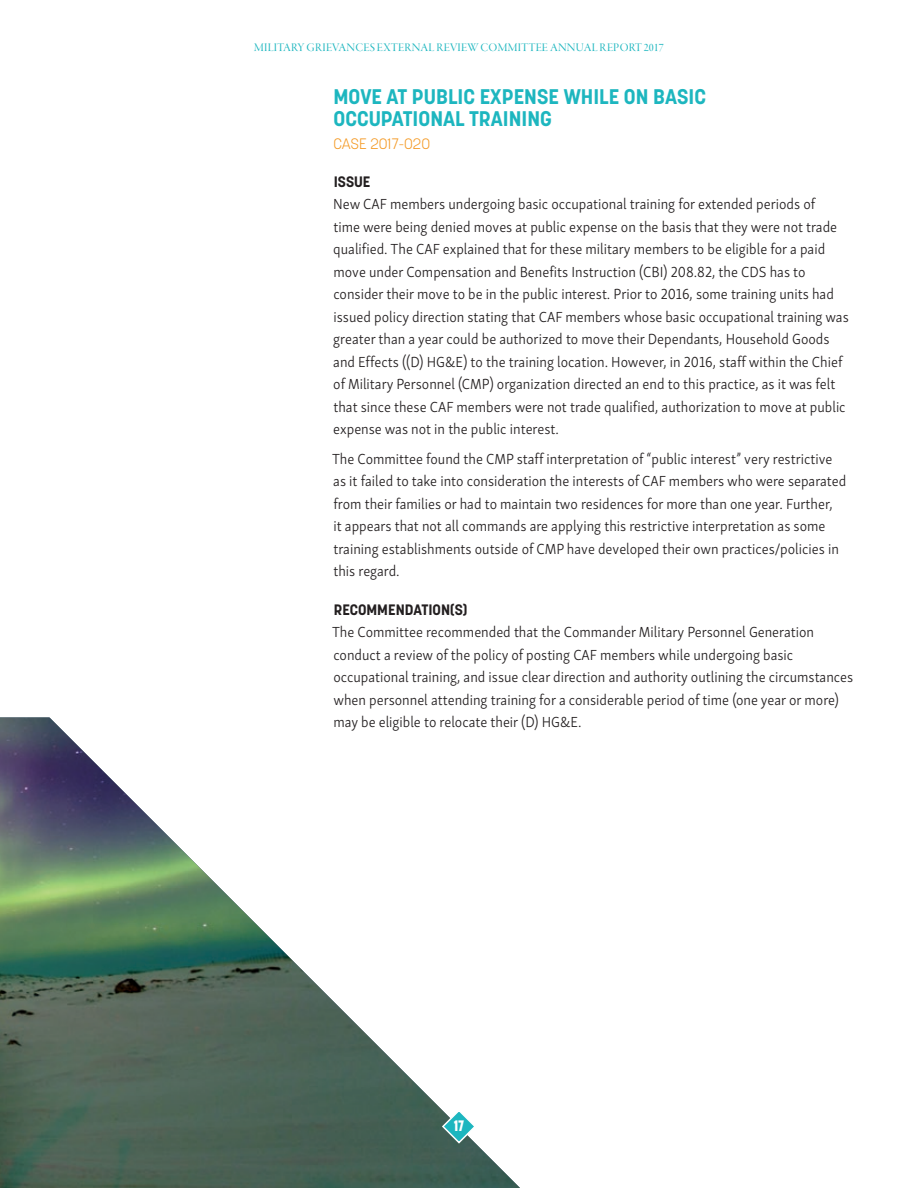
<style>
.page{position:relative;width:918px;height:1188px;background:#fff}
.page>*{position:absolute;margin:0;border:0;box-sizing:border-box;transform-origin:0 0}
.t1{font:700 21px/22.5px "Korolev";color:#1db6bf}
.t2{font:300 15px/22.5px "Skolar Sans Latn";color:#231f20;scale:.96 1}
.t3{font:700 15px "Korolev";color:#231f20}
.t4{font:300 15px "Korolev";color:#f49924}
.t5{font:800 15px "Korolev Condensed";color:#fff}
.t6{font:12px "Garamond Premr Pro Disp";letter-spacing:.015em;color:#1db6bf}
</style>
<div class="page">
<img style="left:0;top:718px;width:520px;height:470px">
<svg style="left:441px;top:1108px;width:36px;height:37px"></svg>
<p class="t6" style="left:254px;top:41px;width:411px">MILITARY GRIEVANCES EXTERNAL REVIEW COMMITTEE ANNUAL REPORT 2017</p>
<h1 class="t1" style="left:333px;top:85px;width:374px">MOVE AT PUBLIC EXPENSE WHILE ON BASIC<br>OCCUPATIONAL TRAINING</h1>
<p class="t4" style="left:334px;top:134px;width:98px">CASE 2017-020</p>
<p class="t3" style="left:334px;top:172px;width:38px">ISSUE</p>
<p class="t2" style="left:333px;top:192px;width:539px">New CAF members undergoing basic occupational training for extended periods of<br>time were being denied moves at public expense on the basis that they were not trade qualified. The CAF explained that for these military members to be eligible for a paid move under Compensation and Benefits Instruction (CBI) 208.82, the CDS has to consider their move to be in the public interest. Prior to 2016, some training units had issued policy direction stating that CAF members whose basic occupational training was greater than a year could be authorized to move their Dependants, Household Goods and Effects ((D) HG&amp;E) to the training location. However, in 2016, staff within the Chief of Military Personnel (CMP) organization directed an end to this practice, as it was felt that since these CAF members were not trade qualified, authorization to move at public expense was not in the public interest.</p>
<p class="t2" style="left:332px;top:446px;width:537px">The Committee found the CMP staff interpretation of “public interest” very restrictive as it failed to take into consideration the interests of CAF members who were separated from their families or had to maintain two residences for more than one year. Further,<br>it appears that not all commands are applying this restrictive interpretation as some training establishments outside of CMP have developed their own practices/policies in this regard.</p>
<p class="t3" style="left:334px;top:600px;width:135px">RECOMMENDATION(S)</p>
<p class="t2" style="left:332px;top:620px;width:544px">The Committee recommended that the Commander Military Personnel Generation conduct a review of the policy of posting CAF members while undergoing basic occupational training, and issue clear direction and authority outlining the circumstances when personnel attending training for a considerable period of time (one year or more) may be eligible to relocate their (D) HG&amp;E.</p>
<p class="t5" style="left:454px;top:1117px;width:12px">17</p>
</div>
